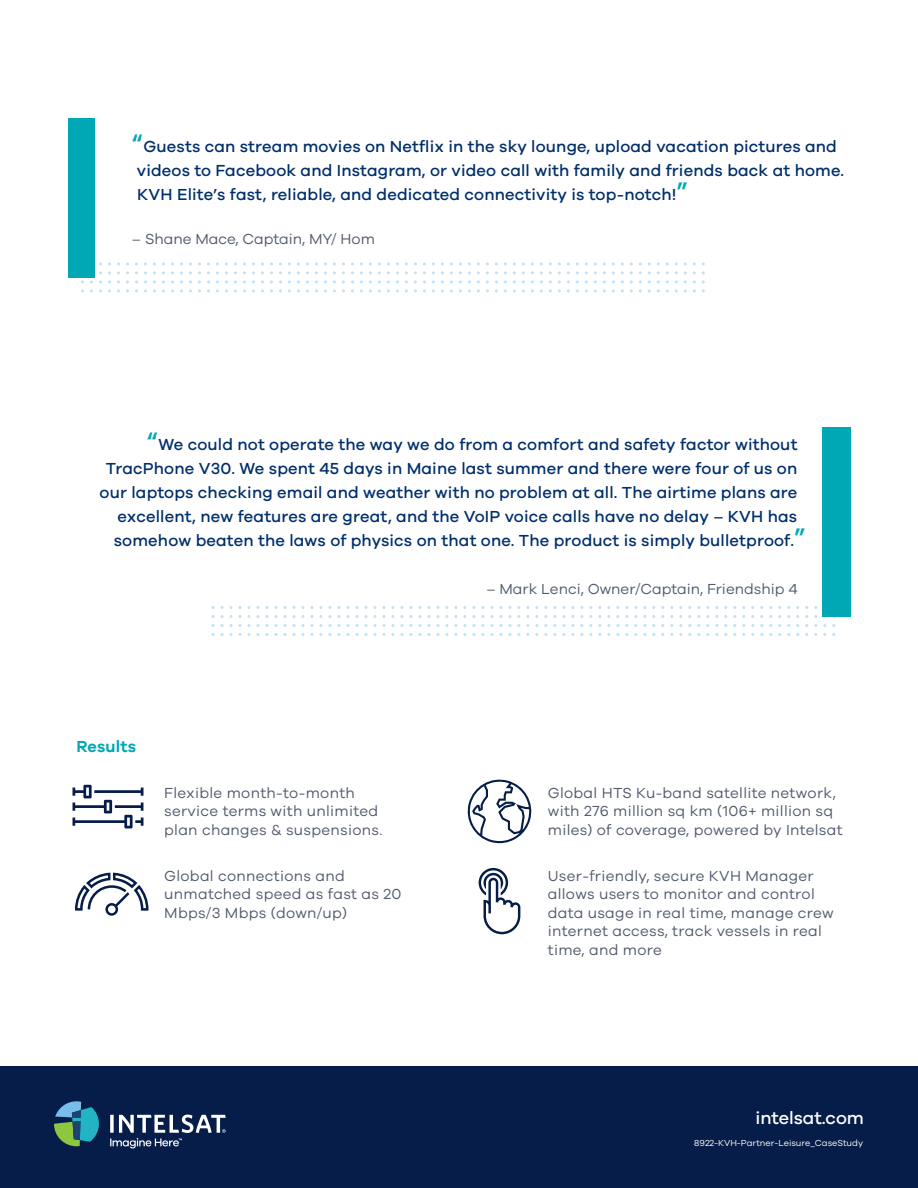
<style>
.page{position:relative;width:918px;height:1188px;background:#fff}
.page>*{position:absolute;margin:0;border:0;box-sizing:border-box;transform-origin:0 0}
.t1{font:500 18px "Galano Grotesque";color:#fff}
.t2{font:500 16.5px/24px "Galano Grotesque";letter-spacing:.01em;color:#002f6c}
.t3{font:500 16.5px "Galano Grotesque";color:#fff}
.t4{font:600 16.5px "Galano Grotesque";letter-spacing:.01em;color:#00a7b5}
.t5{font:15px/18.6px "Galano Grotesque";letter-spacing:.02em;color:#515a6c}
.t6{font:15px "Galano Grotesque";color:#515a6c}
.t7{font:9px "Galano Grotesque";color:#fff}
.s1{font-size:26.25px;color:#00a7b5}
</style>
<div class="page">
<div style="left:0;top:1066px;width:918px;height:122px;background:#071d49"></div>
<svg style="left:54px;top:1101px;width:45px;height:45px"></svg>
<svg style="left:110px;top:1115px;width:116px;height:33px"></svg>
<svg style="left:212px;top:606px;width:65px;height:3px"></svg>
<svg style="left:212px;top:615px;width:65px;height:3px"></svg>
<svg style="left:212px;top:624px;width:65px;height:3px"></svg>
<svg style="left:212px;top:633px;width:65px;height:3px"></svg>
<div style="left:822px;top:427px;width:29px;height:190px;background:#00a7b5"></div>
<div style="left:68px;top:119px;width:27px;height:159px;background:#00a7b5"></div>
<svg style="left:75px;top:873px;width:73px;height:43px"></svg>
<svg style="left:467px;top:779px;width:65px;height:64px"></svg>
<svg style="left:73px;top:785px;width:70px;height:43px"></svg>
<svg style="left:479px;top:868px;width:41px;height:66px"></svg>
<p class="t2" style="left:137px;top:136px;width:709px;text-indent:-5px"><span class="s1">“</span>Guests can stream movies on Netflix in the sky lounge, upload vacation pictures and videos to Facebook and Instagram, or video call with family and friends back at home.<br>KVH Elite’s fast, reliable, and dedicated connectivity is top-notch!<span class="s1">”</span></p>
<p class="t6" style="left:132px;top:232px;width:244px">– Shane Mace, Captain, MY/ Hom</p>
<p class="t2" style="left:147px;top:433px;width:652px"><span class="s1">“</span>We could not operate the way we do from a comfort and safety factor without</p>
<p class="t2" style="left:106px;top:457px;width:693px">TracPhone V30. We spent 45 days in Maine last summer and there were four of us on</p>
<p class="t2" style="left:100px;top:481px;width:699px">our laptops checking email and weather with no problem at all. The airtime plans are</p>
<p class="t2" style="left:118px;top:505px;width:681px">excellent, new features are great, and the VoIP voice calls have no delay – KVH has</p>
<p class="t2" style="left:114px;top:529px;width:694px">somehow beaten the laws of physics on that one. The product is simply bulletproof.<span class="s1">”</span></p>
<p class="t6" style="left:486px;top:583px;width:313px">– Mark Lenci, Owner/Captain, Friendship 4</p>
<p class="t4" style="left:76px;top:740px;width:61px">Results</p>
<p class="t5" style="left:164px;top:784px;width:220px">Flexible month-to-month service terms with unlimited plan changes &amp; suspensions.</p>
<p class="t5" style="left:164px;top:867px;width:239px">Global connections and unmatched speed as fast as 20<br>Mbps/3 Mbps (down/up)</p>
<p class="t5" style="left:548px;top:784px;width:296px">Global HTS Ku-band satellite network, with 276 million sq km (106+ million sq miles) of coverage, powered by Intelsat</p>
<p class="t5" style="left:548px;top:867px;width:287px">User-friendly, secure KVH Manager allows users to monitor and control data usage in real time, manage crew internet access, track vessels in real time, and more</p>
<p class="t3" style="left:671px;top:1110px;width:192px">http://www.intelsat.com</p>
<p class="t7" style="left:694px;top:1139px;width:170px">8922-KVH-Partner-Leisure_CaseStudy</p>
<p class="t1" style="left:755px;top:1110px;width:110px">intelsat.com</p>
</div>
